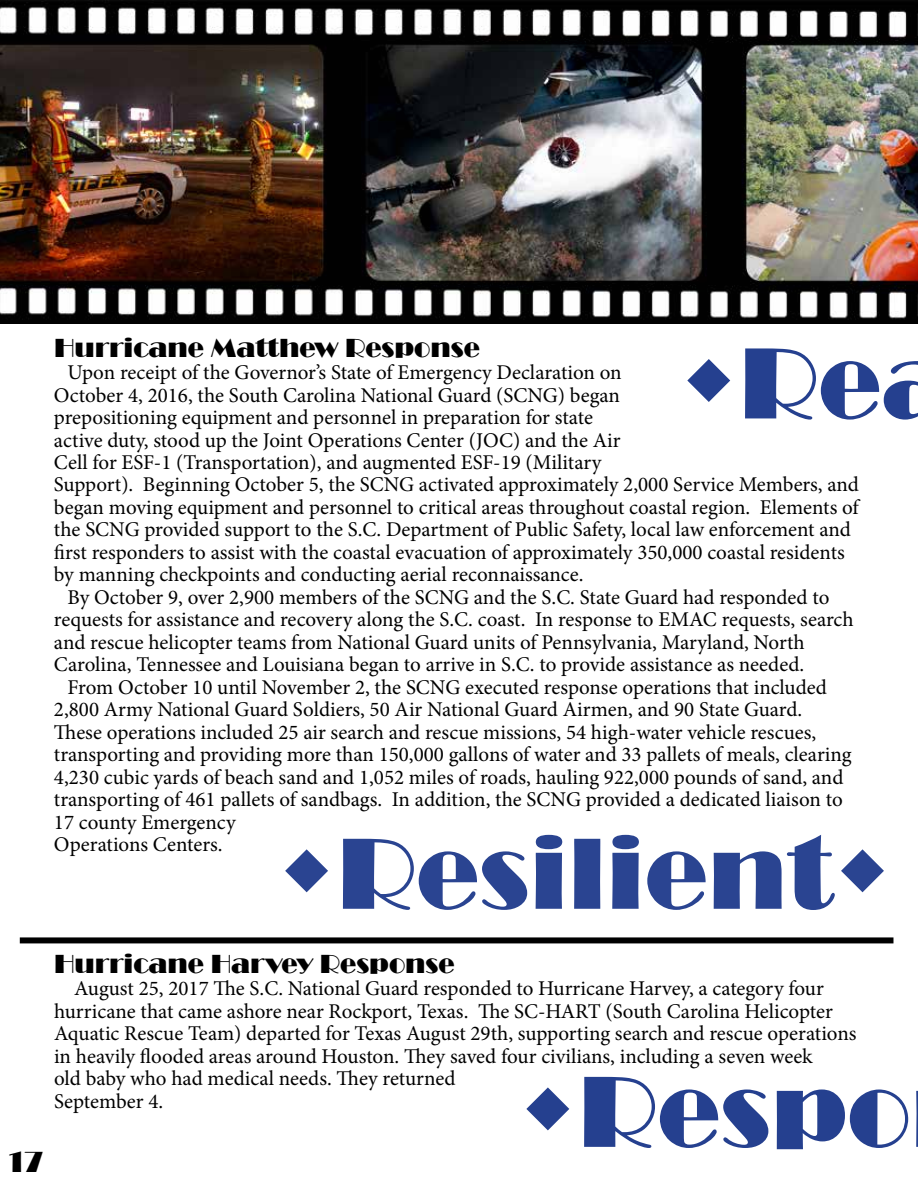
<style>
.page{position:relative;width:918px;height:1188px;background:#fff}
.page>*{position:absolute;margin:0;border:0;box-sizing:border-box;transform-origin:0 0}
.t1{font:105px "Broadway";color:#25408f}
.t2{font:30px "Broadway";color:#000}
.t3{font:27px "Broadway";color:#000}
.t4{font:21px/22.5px "Minion Pro";color:#000}
</style>
<div class="page">
<div style="left:20px;top:937px;width:873px;height:6px;background:#000"></div>
<img style="left:0;top:0;width:918px;height:324px">
<p class="t3" style="left:54px;top:332px;width:427px">Hurricane Matthew Response</p>
<p class="t4" style="left:54px;top:361px;width:807px;text-indent:14px">Upon receipt of the Governor’s State of Emergency Declaration on<br>October 4, 2016, the South Carolina National Guard (SCNG) began<br>prepositioning equipment and personnel in preparation for state<br>active duty, stood up the Joint Operations Center (JOC) and the Air<br>Cell for ESF-1 (Transportation), and augmented ESF-19 (Military<br>Support). Beginning October 5, the SCNG activated approximately 2,000 Service Members, and began moving equipment and personnel to critical areas throughout coastal region. Elements of the SCNG provided support to the S.C. Department of Public Safety, local law enforcement and first responders to assist with the coastal evacuation of approximately 350,000 coastal residents by manning checkpoints and conducting aerial reconnaissance.</p>
<p class="t4" style="left:54px;top:586px;width:801px;text-indent:14px">By October 9, over 2,900 members of the SCNG and the S.C. State Guard had responded to requests for assistance and recovery along the S.C. coast. In response to EMAC requests, search and rescue helicopter teams from National Guard units of Pennsylvania, Maryland, North Carolina, Tennessee and Louisiana began to arrive in S.C. to provide assistance as needed.</p>
<p class="t4" style="left:54px;top:676px;width:799px;text-indent:14px">From October 10 until November 2, the SCNG executed response operations that included 2,800 Army National Guard Soldiers, 50 Air National Guard Airmen, and 90 State Guard.<br>These operations included 25 air search and rescue missions, 54 high-water vehicle rescues, transporting and providing more than 150,000 gallons of water and 33 pallets of meals, clearing 4,230 cubic yards of beach sand and 1,052 miles of roads, hauling 922,000 pounds of sand, and transporting of 461 pallets of sandbags. In addition, the SCNG provided a dedicated liaison to 17 county Emergency<br>Operations Centers.</p>
<h1 class="t1" style="left:739px;top:323px;width:218px">Rea</h1>
<h1 class="t1" style="left:337px;top:813px;width:497px">Resilient</h1>
<h2 class="t2" style="left:7px;top:1145px;width:38px">17</h2>
<p class="t3" style="left:54px;top:948px;width:402px">Hurricane Harvey Response</p>
<p class="t4" style="left:54px;top:977px;width:804px;text-indent:20px">August 25, 2017 The S.C. National Guard responded to Hurricane Harvey, a category four hurricane that came ashore near Rockport, Texas. The SC-HART (South Carolina Helicopter Aquatic Rescue Team) departed for Texas August 29th, supporting search and rescue operations in heavily flooded areas around Houston. They saved four civilians, including a seven week<br>old baby who had medical needs. They returned<br>September 4.</p>
<h1 class="t1" style="left:578px;top:1051px;width:334px">Respo</h1>
</div>
